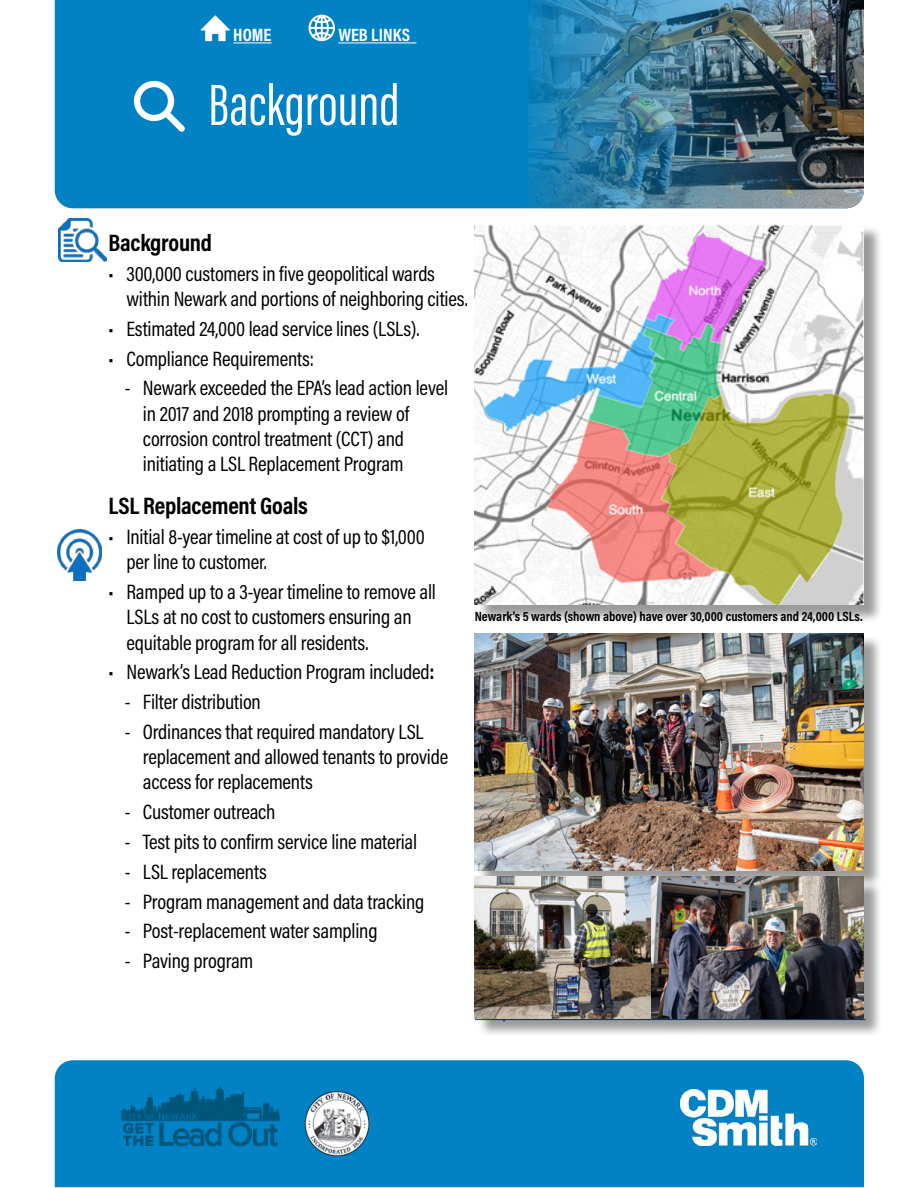
<style>
.page{position:relative;width:918px;height:1188px;background:#fff}
.page>*{position:absolute;margin:0;border:0;box-sizing:border-box;transform-origin:0 0}
.t1{font:60px "Acumin Pro Extra Cond";color:#fff}
.t2{font:700 24px "Acumin Pro Cond";letter-spacing:-.01em;color:#000}
.t3{font:21px/25.2px "Acumin Pro Cond";letter-spacing:-.01em;color:#000}
.t4{font:700 18px "Acumin Pro Cond";color:#fff}
.t5{font:700 13.5px "Acumin Pro Cond";color:#000}
.s1{font-weight:700}
</style>
<div class="page">
<div style="left:55px;top:0;width:450px;height:208px;background:#0082c4"></div>
<div style="left:505px;top:0;width:23px;height:208px;background:#0082c4"></div>
<img style="left:528px;top:0;width:336px;height:208px">
<hr style="left:475px;top:1019px;width:390px;height:1px;background:#215e9e">
<svg style="left:134px;top:81px;width:51px;height:51px"></svg>
<div style="left:477px;top:635px;width:406px;height:403px;background:#000;opacity:.4"></div>
<img style="left:475px;top:877px;width:177px;height:141px">
<img style="left:475px;top:633px;width:389px;height:237px">
<img style="left:652px;top:877px;width:212px;height:141px">
<img style="left:58px;top:218px;width:49px;height:43px">
<img style="left:57px;top:530px;width:45px;height:50px">
<div style="left:55px;top:1060px;width:809px;height:127px;background:#0082c4"></div>
<img style="left:680px;top:1089px;width:136px;height:57px">
<img style="left:117px;top:1082px;width:167px;height:66px">
<hr style="left:233px;top:42px;width:39px;height:1px;background:#fff">
<hr style="left:338px;top:42px;width:79px;height:1px;background:#fff">
<svg style="left:200px;top:15px;width:30px;height:26px"></svg>
<svg style="left:309px;top:15px;width:26px;height:26px"></svg>
<img style="left:291px;top:1089px;width:93px;height:70px">
<div style="left:477px;top:225px;width:406px;height:399px;background:#000;opacity:.4"></div>
<img style="left:475px;top:224px;width:389px;height:380px">
<p class="t4" style="left:233px;top:23px;width:40px">HOME</p>
<p class="t4" style="left:338px;top:23px;width:73px">WEB LINKS</p>
<h1 class="t1" style="left:208px;top:69px;width:193px">Background</h1>
<p class="t2" style="left:108px;top:227px;width:105px">Background</p>
<p class="t3" style="left:126px;top:260px;width:343px;text-indent:-18px">• 300,000 customers in five geopolitical wards within Newark and portions of neighboring cities.</p>
<p class="t3" style="left:108px;top:315px;width:313px">• Estimated 24,000 lead service lines (LSLs).</p>
<p class="t3" style="left:108px;top:345px;width:207px">• Compliance Requirements:</p>
<p class="t3" style="left:143px;top:375px;width:307px;text-indent:-18px">- Newark exceeded the EPA’s lead action level in 2017 and 2018 prompting a review of corrosion control treatment (CCT) and initiating a LSL Replacement Program</p>
<p class="t2" style="left:108px;top:490px;width:201px">LSL Replacement Goals</p>
<p class="t3" style="left:126px;top:524px;width:300px;text-indent:-18px">• Initial 8-year timeline at cost of up to $1,000 per line to customer.</p>
<p class="t3" style="left:126px;top:579px;width:311px;text-indent:-18px">• Ramped up to a 3-year timeline to remove all<br>LSLs at no cost to customers ensuring an equitable program for all residents.</p>
<p class="t3" style="left:108px;top:659px;width:328px">• Newark’s Lead Reduction Program included<span class="s1">:</span></p>
<p class="t3" style="left:125px;top:689px;width:137px">- Filter distribution</p>
<p class="t3" style="left:143px;top:719px;width:307px;text-indent:-18px">- Ordinances that required mandatory LSL replacement and allowed tenants to provide access for replacements</p>
<p class="t3" style="left:125px;top:799px;width:152px">- Customer outreach</p>
<p class="t3" style="left:125px;top:829px;width:294px">- Test pits to confirm service line material</p>
<p class="t3" style="left:125px;top:859px;width:143px">- LSL replacements</p>
<p class="t3" style="left:125px;top:888px;width:301px">- Program management and data tracking</p>
<p class="t3" style="left:125px;top:918px;width:254px">- Post-replacement water sampling</p>
<p class="t3" style="left:125px;top:948px;width:130px">- Paving program</p>
<p class="t5" style="left:475px;top:608px;width:390px">Newark’s 5 wards (shown above) have over 30,000 customers and 24,000 LSLs.</p>
</div>
